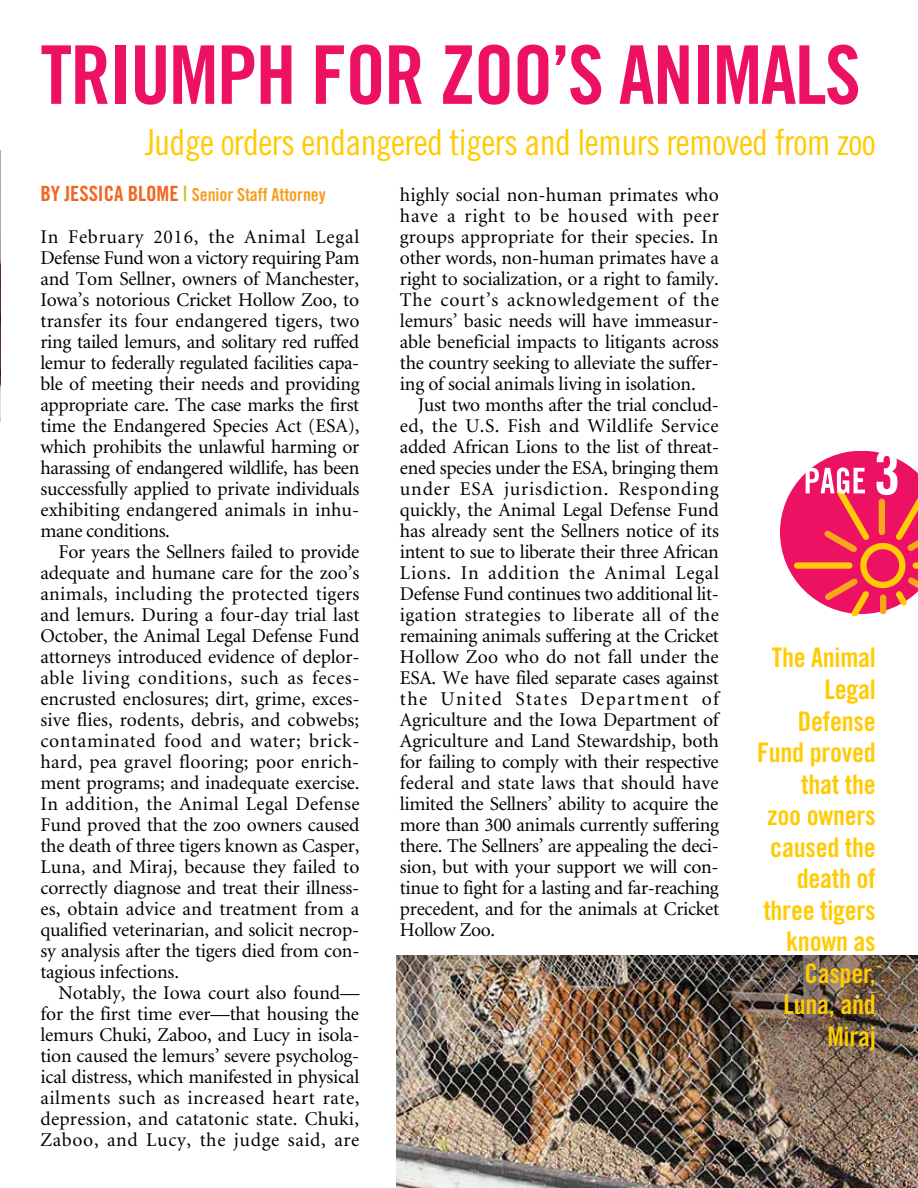
<style>
.page{position:relative;width:918px;height:1188px;background:#fff}
.page>*{position:absolute;margin:0;border:0;box-sizing:border-box;transform-origin:0 0}
.t1{font:81px "Trade Gothic LT Std Bd Cn 20";letter-spacing:-.02em;color:#ed1164}
.t2{font:36px "Trade Gothic LT Cond Eighteen";letter-spacing:-.02em;color:#ffcb05}
.t3{font:27px/31.5px "Trade Gothic LT Std Bd Cn 20";letter-spacing:-.01em;color:#ffcb05;text-align:right}
.t4{font:21px "Trade Gothic LT Std Bd Cn 20";color:#f26522}
.t5{font:19.5px/21px "Minion";letter-spacing:-.01em;color:#000;text-align:justify}
.t6{font:18px "Trade Gothic LT Std Bd Cn 20";letter-spacing:-.005em;color:#f99d1c}
.s1{font-size:21px;color:#bec531}
</style>
<div class="page">
<img style="left:396px;top:955px;width:522px;height:233px">
<svg style="left:780px;top:451px;width:138px;height:164px"></svg>
<img style="left:0;top:150px;width:1px;height:271px">
<h1 class="t1" style="left:40px;top:26px;width:685px">TRIUMPH FOR zoo’s animals</h1>
<h2 class="t2" style="left:145px;top:120px;width:732px">Judge orders endangered tigers and lemurs removed from zoo</h2>
<p class="t4" style="left:40px;top:181px;width:40px">By Jessica</p>
<p class="t4" style="left:128px;top:181px;width:11px">blome</p>
<p class="t6" style="left:183px;top:184px;width:144px"><span class="s1">|</span> Senior Staff Attorney</p>
<p class="t5" style="left:40px;top:227px;width:321px">In February 2016, the Animal Legal Defense Fund won a victory requiring Pam and Tom Sellner, owners of Manchester, Iowa’s notorious Cricket Hollow Zoo, to transfer its four endangered tigers, two ring tailed lemurs, and solitary red ruffed lemur to federally regulated facilities capa&shy;ble of meeting their needs and providing appropriate care. The case marks the first time the Endangered Species Act (ESA), which prohibits the unlawful harming or harassing of endangered wildlife, has been successfully applied to private individuals exhibiting endangered animals in inhu&shy;mane conditions.</p>
<p class="t5" style="left:40px;top:542px;width:321px;text-indent:18px">For years the Sellners failed to provide adequate and humane care for the zoo’s animals, including the protected tigers and lemurs. During a four-day trial last October, the Animal Legal Defense Fund attorneys introduced evidence of deplor&shy;able living conditions, such as feces&shy;encrusted enclosures; dirt, grime, exces&shy;sive flies, rodents, debris, and cobwebs; contaminated food and water; brick&shy;hard, pea gravel flooring; poor enrich&shy;ment programs; and inadequate exercise.<br>In addition, the Animal Legal Defense Fund proved that the zoo owners caused the death of three tigers known as Casper, Luna, and Miraj, because they failed to correctly diagnose and treat their illness&shy;es, obtain advice and treatment from a qualified veterinarian, and solicit necrop&shy;sy analysis after the tigers died from con&shy;tagious infections.</p>
<p class="t5" style="left:40px;top:983px;width:321px;text-indent:18px">Notably, the Iowa court also found— for the first time ever—that housing the lemurs Chuki, Zaboo, and Lucy in isola&shy;tion caused the lemurs’ severe psycholog&shy;ical distress, which manifested in physical ailments such as increased heart rate, depression, and catatonic state. Chuki, Zaboo, and Lucy, the judge said, are</p>
<p class="t5" style="left:400px;top:185px;width:321px">highly social non-human primates who have a right to be housed with peer groups appropriate for their species. In other words, non-human primates have a right to socialization, or a right to family.<br>The court’s acknowledgement of the lemurs’ basic needs will have immeasur&shy;able beneficial impacts to litigants across the country seeking to alleviate the suffer&shy;ing of social animals living in isolation.</p>
<p class="t5" style="left:400px;top:395px;width:321px;text-indent:18px">Just two months after the trial conclud&shy;ed, the U.S. Fish and Wildlife Service added African Lions to the list of threat&shy;ened species under the ESA, bringing them under ESA jurisdiction. Responding quickly, the Animal Legal Defense Fund has already sent the Sellners notice of its intent to sue to liberate their three African Lions. In addition the Animal Legal Defense Fund continues two additional lit&shy;igation strategies to liberate all of the remaining animals suffering at the Cricket Hollow Zoo who do not fall under the ESA. We have filed separate cases against the United States Department of Agriculture and the Iowa Department of Agriculture and Land Stewardship, both for failing to comply with their respective federal and state laws that should have limited the Sellners’ ability to acquire the more than 300 animals currently suffering there. The Sellners’ are appealing the deci&shy;sion, but with your support we will con&shy;tinue to fight for a lasting and far-reaching precedent, and for the animals at Cricket Hollow Zoo.</p>
<h3 class="t3" style="left:757px;top:642px;width:120px">The Animal<br>Legal<br>Defense<br>Fund proved that the<br>zoo owners caused the death of three tigers known as<br>Casper,<br>Luna, and<br>Miraj</h3>
</div>
